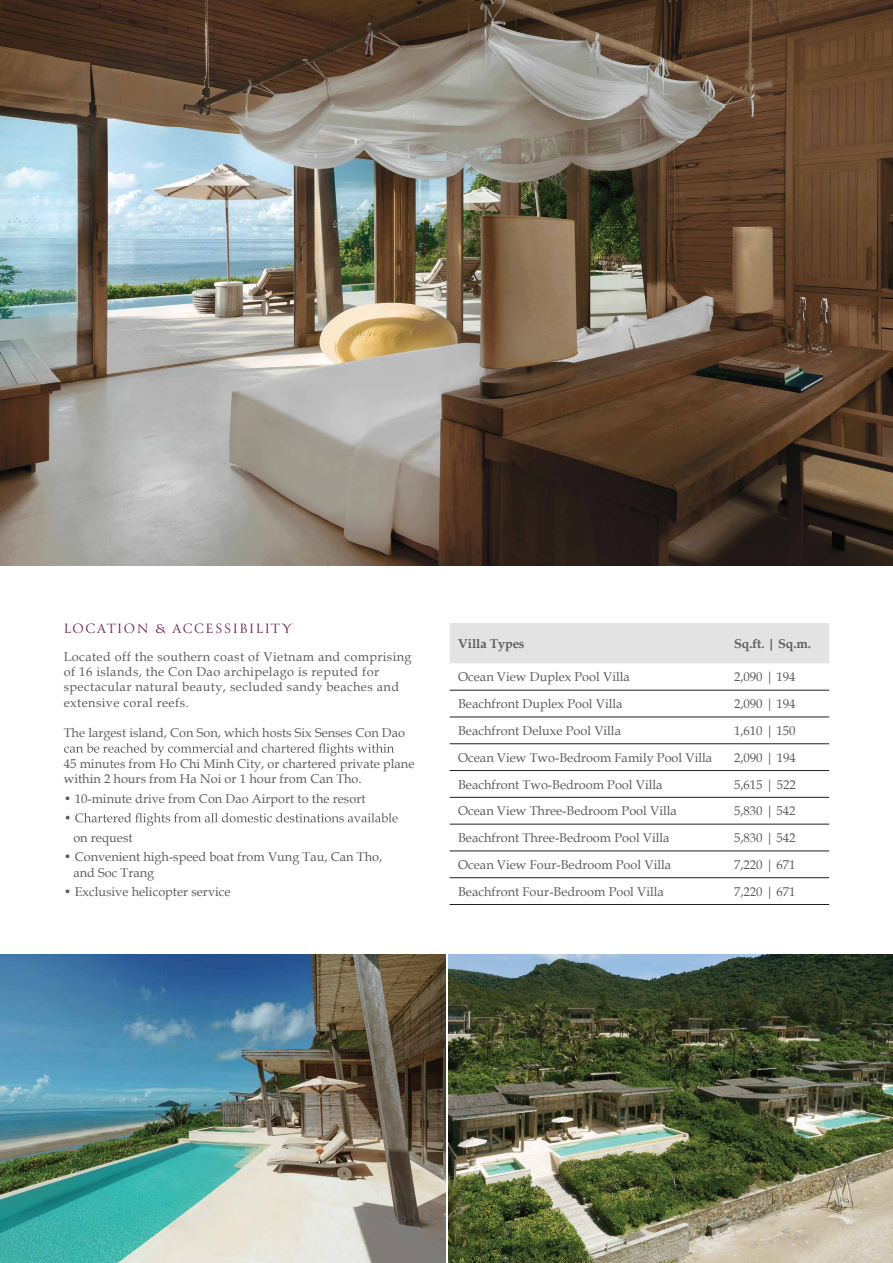
<style>
.page{position:relative;width:893px;height:1263px;background:#fff}
.page>*{position:absolute;margin:0;border:0;box-sizing:border-box;transform-origin:0 0}
.t1{font:15px "Canto";letter-spacing:.1em;color:#6d245c}
.t2{font:12.75px/15.3px "Book Antiqua";color:#5c5e5e}
.t3{font:12.75px/15.3px "Book Antiqua";letter-spacing:.03em;color:#5c5e5e}
.t4{font:700 12.75px "Book Antiqua";letter-spacing:-.01em;color:#5c5e5e}
</style>
<div class="page">
<svg style="left:64px;top:743px;width:330px;height:13px"></svg>
<svg style="left:66px;top:813px;width:332px;height:13px"></svg>
<img style="left:0;top:955px;width:445px;height:308px">
<img style="left:449px;top:955px;width:444px;height:308px">
<img style="left:0;top:0;width:893px;height:566px">
<div style="left:450px;top:623px;width:379px;height:40px;background:#e4e3e3"></div>
<hr style="left:450px;top:690px;width:278px;height:1px;background:#231f20">
<hr style="left:728px;top:690px;width:101px;height:1px;background:#231f20">
<hr style="left:450px;top:717px;width:278px;height:1px;background:#231f20">
<hr style="left:728px;top:717px;width:101px;height:1px;background:#231f20">
<hr style="left:450px;top:743px;width:278px;height:1px;background:#231f20">
<hr style="left:728px;top:743px;width:101px;height:1px;background:#231f20">
<hr style="left:450px;top:770px;width:278px;height:1px;background:#231f20">
<hr style="left:728px;top:770px;width:101px;height:1px;background:#231f20">
<hr style="left:450px;top:797px;width:278px;height:1px;background:#231f20">
<hr style="left:728px;top:797px;width:101px;height:1px;background:#231f20">
<hr style="left:450px;top:824px;width:278px;height:1px;background:#231f20">
<hr style="left:728px;top:824px;width:101px;height:1px;background:#231f20">
<hr style="left:450px;top:851px;width:278px;height:1px;background:#231f20">
<hr style="left:728px;top:851px;width:101px;height:1px;background:#231f20">
<hr style="left:450px;top:877px;width:278px;height:1px;background:#231f20">
<hr style="left:728px;top:877px;width:101px;height:1px;background:#231f20">
<hr style="left:450px;top:904px;width:278px;height:1px;background:#231f20">
<hr style="left:728px;top:904px;width:101px;height:1px;background:#231f20">
<p class="t1" style="left:64px;top:619px;width:230px">LOCATION &amp; ACCESSIBILITY</p>
<p class="t3" style="left:64px;top:648px;width:349px">Located off the southern coast of Vietnam and comprising of 16 islands, the Con Dao archipelago is reputed for spectacular natural beauty, secluded sandy beaches and extensive coral reefs.</p>
<p class="t2" style="left:64px;top:725px;width:343px">The largest island, Con Son, which hosts Six Senses Con Dao</p>
<p class="t2" style="left:64px;top:756px;width:352px">45 minutes from Ho Chi Minh City, or chartered private plane within 2 hours from Ha Noi or 1 hour from Can Tho.</p>
<p class="t2" style="left:64px;top:790px;width:303px">• 10-minute drive from Con Dao Airport to the resort</p>
<p class="t2" style="left:73px;top:829px;width:61px">on request</p>
<p class="t2" style="left:73px;top:849px;width:310px;text-indent:-10px">• Convenient high-speed boat from Vung Tau, Can Tho, and Soc Trang</p>
<p class="t2" style="left:64px;top:884px;width:168px">• Exclusive helicopter service</p>
<p class="t4" style="left:458px;top:635px;width:68px">Villa Types</p>
<p class="t4" style="left:734px;top:635px;width:78px">Sq.ft. | Sq.m.</p>
<p class="t2" style="left:458px;top:669px;width:173px">Ocean View Duplex Pool Villa</p>
<p class="t2" style="left:734px;top:669px;width:63px">2,090 | 194</p>
<p class="t2" style="left:458px;top:696px;width:166px">Beachfront Duplex Pool Villa</p>
<p class="t2" style="left:734px;top:696px;width:63px">2,090 | 194</p>
<p class="t2" style="left:458px;top:723px;width:164px">Beachfront Deluxe Pool Villa</p>
<p class="t2" style="left:734px;top:723px;width:63px">1,610 | 150</p>
<p class="t2" style="left:458px;top:749px;width:256px">Ocean View Two-Bedroom Family Pool Villa</p>
<p class="t2" style="left:734px;top:749px;width:63px">2,090 | 194</p>
<p class="t2" style="left:458px;top:776px;width:206px">Beachfront Two-Bedroom Pool Villa</p>
<p class="t2" style="left:734px;top:776px;width:63px">5,615 | 522</p>
<p class="t2" style="left:458px;top:803px;width:220px">Ocean View Three-Bedroom Pool Villa</p>
<p class="t2" style="left:734px;top:803px;width:63px">5,830 | 542</p>
<p class="t2" style="left:458px;top:830px;width:213px">Beachfront Three-Bedroom Pool Villa</p>
<p class="t2" style="left:734px;top:830px;width:63px">5,830 | 542</p>
<p class="t2" style="left:458px;top:857px;width:214px">Ocean View Four-Bedroom Pool Villa</p>
<p class="t2" style="left:734px;top:857px;width:63px">7,220 | 671</p>
<p class="t2" style="left:458px;top:883px;width:207px">Beachfront Four-Bedroom Pool Villa</p>
<p class="t2" style="left:734px;top:883px;width:63px">7,220 | 671</p>
</div>
